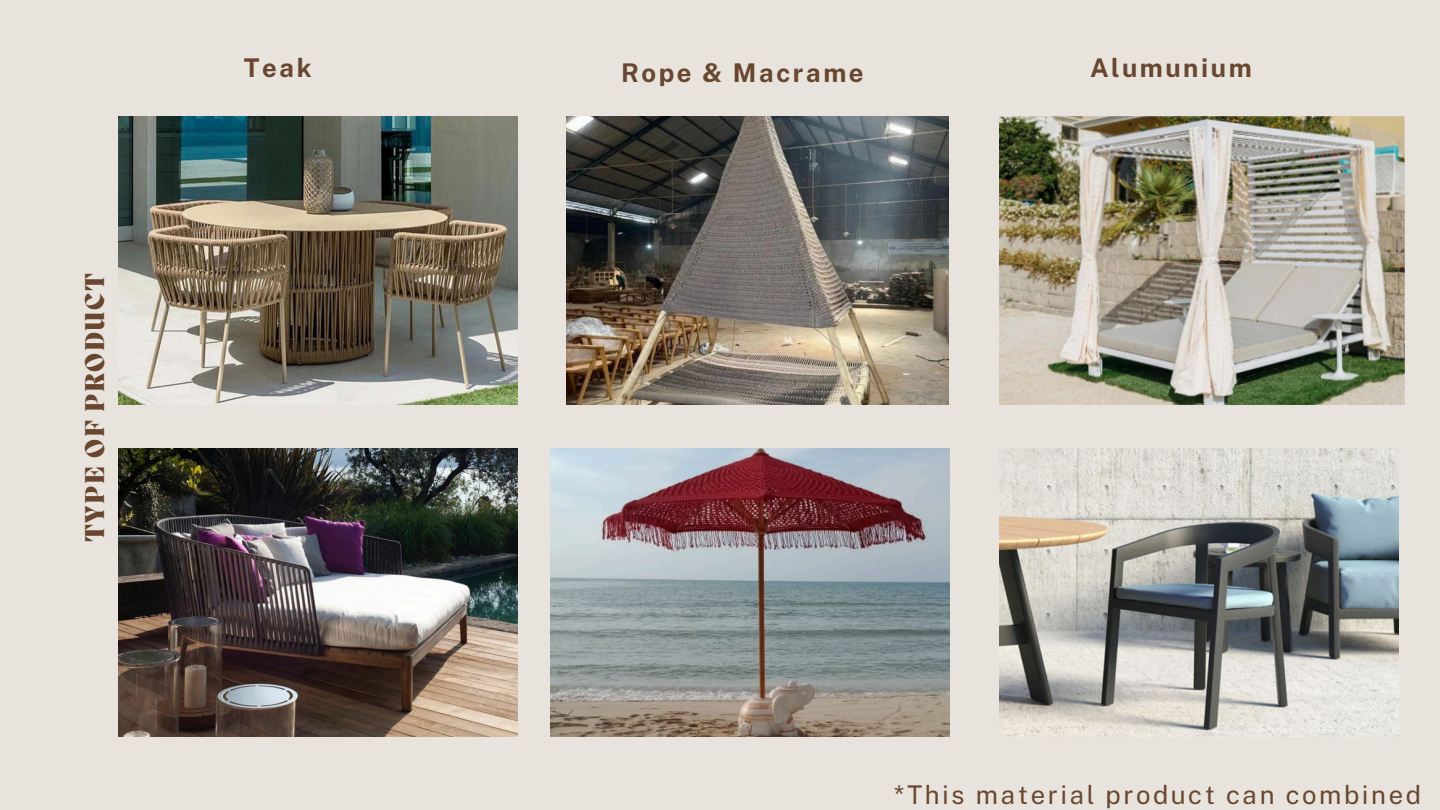
<style>
.page{position:relative;width:1440px;height:810px;background:#e8e4dd}
.page>*{position:absolute;margin:0;border:0;box-sizing:border-box;transform-origin:0 0}
.t1{font:800 28px "Migra";letter-spacing:.055em;color:#68462f}
.t2{font:25.8px "Public Sans";letter-spacing:.1em;color:#68462f}
.t3{font:700 25.8px "Public Sans";letter-spacing:.1em;color:#68462f}
</style>
<div class="page">
<img style="left:118px;top:116px;width:399px;height:289px">
<img style="left:566px;top:116px;width:383px;height:289px">
<img style="left:999px;top:116px;width:406px;height:289px">
<img style="left:118px;top:448px;width:399px;height:289px">
<img style="left:550px;top:448px;width:399px;height:289px">
<img style="left:999px;top:448px;width:399px;height:289px">
<p class="t1" style="left:82px;top:542px;width:270px;rotate:-90deg">TYPE OF PRODUCT</p>
<p class="t3" style="left:244px;top:52px;width:69px">Teak</p>
<p class="t3" style="left:621px;top:58px;width:244px">Rope &amp; Macrame</p>
<p class="t3" style="left:1090px;top:52px;width:163px">Alumunium</p>
<p class="t2" style="left:894px;top:780px;width:528px">*This material product can combined</p>
</div>
